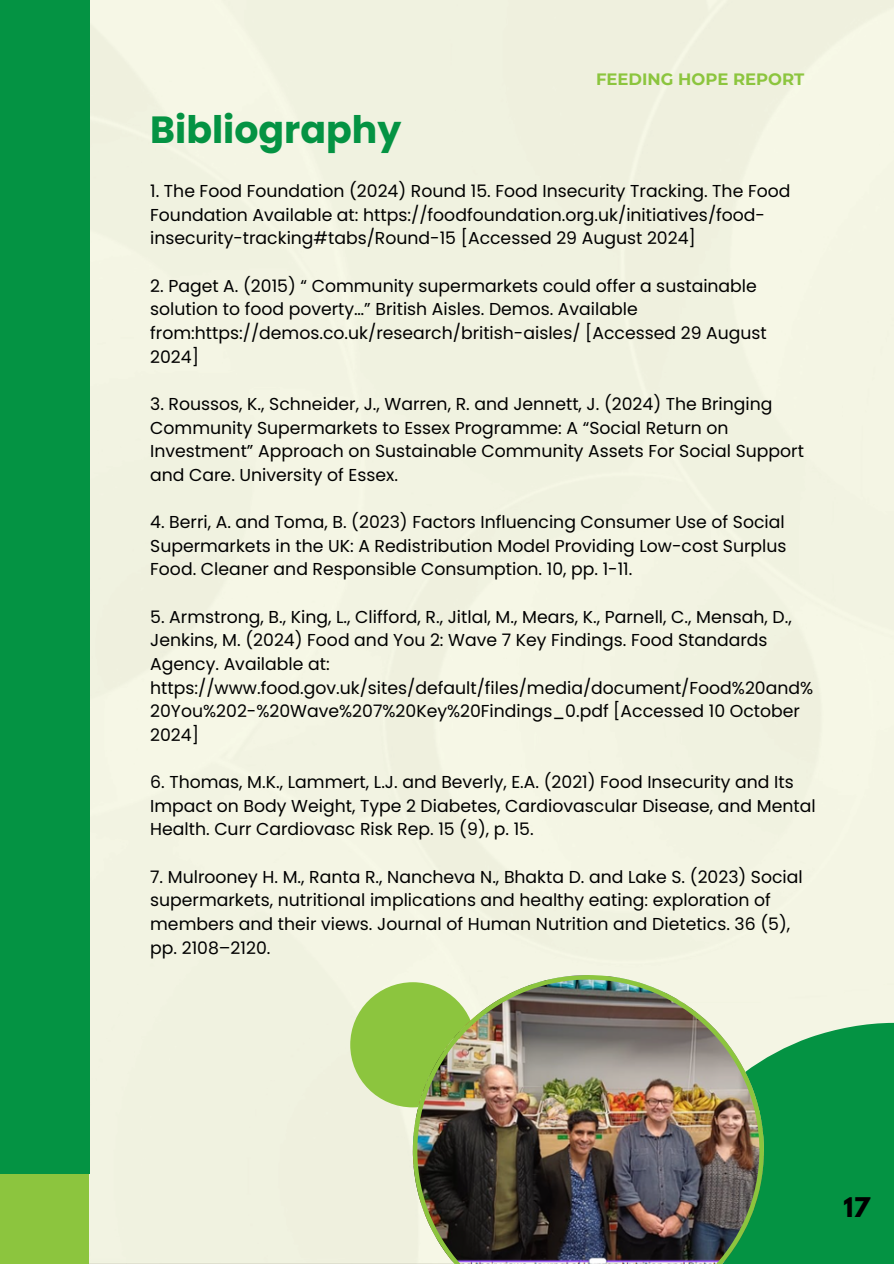
<style>
.page{position:relative;width:894px;height:1264px;background:#fff}
.page>*{position:absolute;margin:0;border:0;box-sizing:border-box;transform-origin:0 0}
.t1{font:700 37.8px "Poppins";color:#049343}
.t2{font:700 24px "League Spartan";color:#000}
.t3{font:17.25px/23.7px "Poppins";color:#000}
.t4{font:700 16.5px "Montserrat";color:#8cc53e}
</style>
<div class="page">
<div style="left:0;top:0;width:893px;height:1262px;background:#f2f3e2"></div>
<div style="left:643px;top:1022px;width:250px;height:241px;background:#049343"></div>
<div style="left:0;top:0;width:89px;height:1173px;background:#049343"></div>
<div style="left:0;top:1174px;width:89px;height:89px;background:#8cc53e"></div>
<div style="left:350px;top:982px;width:125px;height:125px;background:#8cc53e;border-radius:50%"></div>
<img style="left:413px;top:975px;width:350px;height:288px">
<p class="t1" style="left:150px;top:103px;width:252px">Bibliography</p>
<p class="t4" style="left:596px;top:69px;width:210px">FEEDING HOPE REPORT</p>
<h2 class="t3" style="left:150px;top:179px;width:641px">1. The Food Foundation (2024) Round 15. Food Insecurity Tracking. The Food<br>Foundation Available at: https://foodfoundation.org.uk/initiatives/food&shy;insecurity-tracking#tabs/Round-15 [Accessed 29 August 2024]</h2>
<h1 class="t3" style="left:150px;top:274px;width:618px">2. Paget A. (2015) “ Community supermarkets could offer a sustainable solution to food poverty…” British Aisles. Demos. Available from:https://demos.co.uk/research/british-aisles/ [Accessed 29 August 2024]</h1>
<p class="t3" style="left:150px;top:392px;width:655px">3. Roussos, K., Schneider, J., Warren, R. and Jennett, J. (2024) The Bringing Community Supermarkets to Essex Programme: A “Social Return on Investment” Approach on Sustainable Community Assets For Social Support and Care. University of Essex.</p>
<p class="t3" style="left:150px;top:510px;width:637px;text-align:justify">4. Berri, A. and Toma, B. (2023) Factors Influencing Consumer Use of Social Supermarkets in the UK: A Redistribution Model Providing Low-cost Surplus Food. Cleaner and Responsible Consumption. 10, pp. 1-11.</p>
<p class="t3" style="left:150px;top:604px;width:664px">5. Armstrong, B., King, L., Clifford, R., Jitlal, M., Mears, K., Parnell, C., Mensah, D., Jenkins, M. (2024) Food and You 2: Wave 7 Key Findings. Food Standards Agency. Available at: https://www.food.gov.uk/sites/default/files/media/document/Food%20and% 20You%202-%20Wave%207%20Key%20Findings_0.pdf [Accessed 10 October 2024]</p>
<p class="t3" style="left:150px;top:770px;width:666px">6. Thomas, M.K., Lammert, L.J. and Beverly, E.A. (2021) Food Insecurity and Its<br>Impact on Body Weight, Type 2 Diabetes, Cardiovascular Disease, and Mental<br>Health. Curr Cardiovasc Risk Rep. 15 (9), p. 15.</p>
<p class="t3" style="left:150px;top:864px;width:654px">7. Mulrooney H. M., Ranta R., Nancheva N., Bhakta D. and Lake S. (2023) Social supermarkets, nutritional implications and healthy eating: exploration of members and their views. Journal of Human Nutrition and Dietetics. 36 (5), pp. 2108–2120.</p>
<p class="t2" style="left:843px;top:1195px;width:28px">17</p>
</div>
